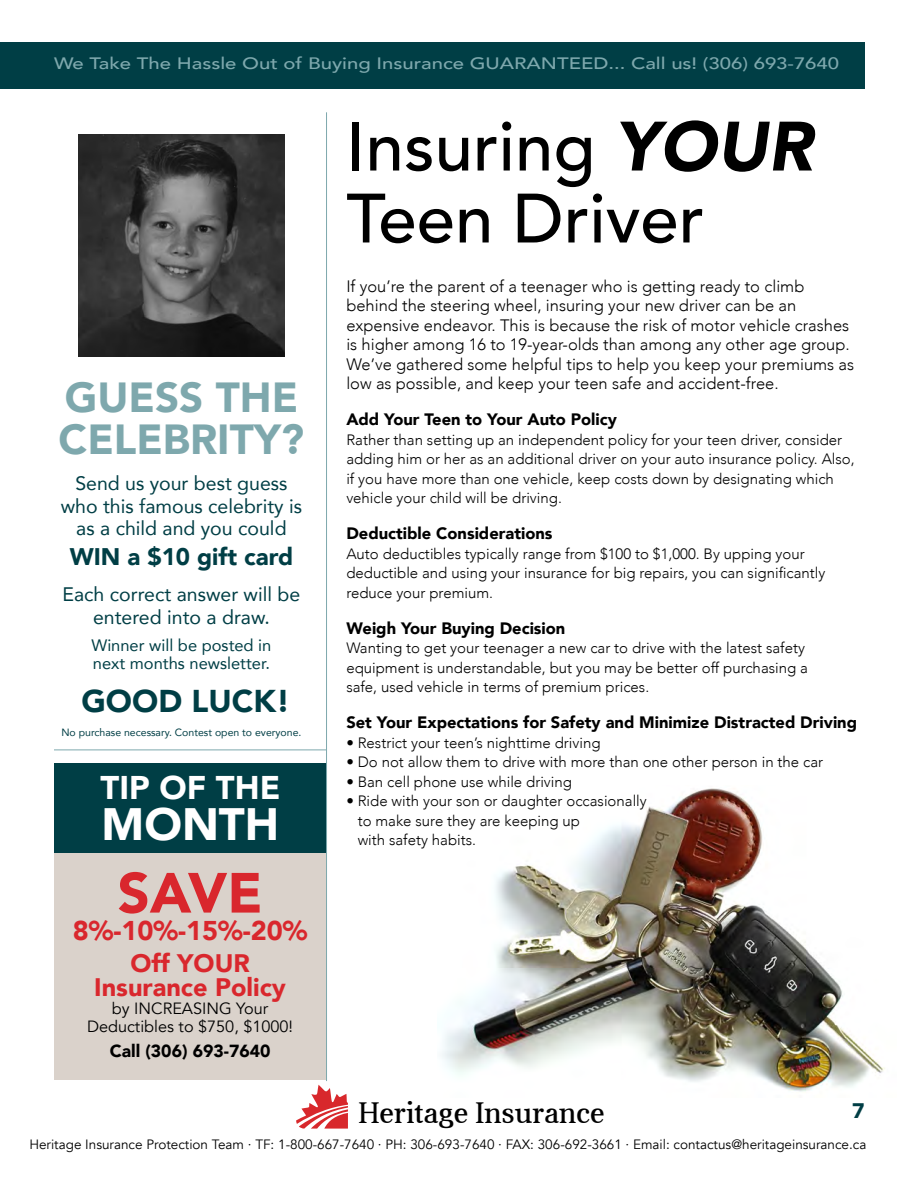
<style>
.page{position:relative;width:918px;height:1188px;background:#fff}
.page>*{position:absolute;margin:0;border:0;box-sizing:border-box;transform-origin:0 0}
.t1{font:500 69px/72px "Avenir";color:#000}
.t2{font:900 55.95px "Avenir";color:#d9272d}
.t3{font:900 45.3px "Avenir";color:#fff}
.t4{font:900 42px/42px "Avenir";color:#7ea8ad}
.t5{font:900 32.85px "Avenir";color:#fff}
.t6{font:900 31.5px "Avenir";color:#003e45}
.t7{font:30.45px "Aver";color:#17181b}
.t8{font:900 27.15px "Avenir";color:#d9272d}
.t9{font:900 25.35px "Avenir";color:#d9272d}
.t10{font:900 24px "Avenir";color:#003e45}
.t11{font:900 21px "Avenir";color:#003e45}
.t12{font:19.5px/22.5px "Avenir";color:#003e45;text-align:center}
.t13{font:900 17.55px "Avenir";color:#000}
.t14{font:300 16.5px/19.5px "Avenir";color:#000}
.t15{font:900 16.5px "Avenir";color:#000}
.t16{font:500 16.5px "Avenir";color:#7ea8ad;scale:1.23 1}
.t17{font:16.5px/18px "Avenir";color:#003e45}
.t18{font:16.2px/18px "Avenir";color:#000;text-align:center}
.t19{font:300 15px/19.5px "Avenir";color:#000}
.t20{font:13.5px "Avenir";color:#000}
.t21{font:10.5px "Avenir";color:#003e45}
.s1{font-weight:900;font-style:italic}
</style>
<div class="page">
<img style="left:441px;top:788px;width:444px;height:304px">
<div style="left:0;top:42px;width:864px;height:47px;background:#003e45"></div>
<hr style="left:54px;top:750px;width:272px;height:1px;background:#7ea8ad">
<div style="left:54px;top:851px;width:273px;height:229px;background:#dad2cb"></div>
<div style="left:54px;top:764px;width:272px;height:89px;background:#003e45"></div>
<hr style="left:326px;top:112px;width:1px;height:969px;background:#7ea8ad">
<img style="left:79px;top:134px;width:205px;height:223px">
<svg style="left:296px;top:1085px;width:52px;height:44px"></svg>
<p class="t16" style="left:54px;top:49px;width:640px">We Take The Hassle Out of Buying Insurance GUARANTEED... Call us! (306) 693-7640</p>
<p class="t4" style="left:59px;top:375px;width:247px">GUESS THE<br>CELEBRITY?</p>
<p class="t12" style="left:61px;top:471px;width:243px">Send us your best guess who this famous celebrity is as a child and you could</p>
<p class="t10" style="left:70px;top:536px;width:225px">WIN a $10 gift card</p>
<p class="t12" style="left:63px;top:582px;width:239px">Each correct answer will be entered into a draw.</p>
<p class="t17" style="left:91px;top:635px;width:182px">Winner will be posted in next months newsletter.</p>
<p class="t6" style="left:81px;top:674px;width:210px">GOOD LUCK!</p>
<p class="t21" style="left:61px;top:724px;width:241px">No purchase necessary. Contest open to everyone.</p>
<p class="t5" style="left:101px;top:760px;width:181px">TIP OF THE</p>
<p class="t3" style="left:102px;top:785px;width:179px">MONTH</p>
<p class="t2" style="left:118px;top:845px;width:146px">SAVE</p>
<p class="t8" style="left:73px;top:907px;width:236px">8%-10%-15%-20%</p>
<p class="t9" style="left:130px;top:942px;width:121px">Off YOUR</p>
<p class="t9" style="left:94px;top:965px;width:193px">Insurance Policy</p>
<p class="t18" style="left:87px;top:1000px;width:208px">by INCREASING Your<br>Deductibles to $750, $1000!</p>
<p class="t13" style="left:110px;top:1036px;width:162px">Call (306) 693-7640</p>
<p class="t1" style="left:346px;top:107px;width:468px">Insuring <span class="s1">YOUR<br></span>Teen Driver</p>
<p class="t14" style="left:346px;top:276px;width:460px">If you’re the parent of a teenager who is getting ready to climb</p>
<p class="t14" style="left:346px;top:296px;width:452px">behind the steering wheel, insuring your new driver can be an</p>
<p class="t14" style="left:346px;top:315px;width:509px">expensive endeavor. This is because the risk of motor vehicle crashes is higher among 16 to 19-year-olds than among any other age group.<br>We’ve gathered some helpful tips to help you keep your premiums as low as possible, and keep your teen safe and accident-free.</p>
<p class="t15" style="left:346px;top:406px;width:272px">Add Your Teen to Your Auto Policy</p>
<p class="t19" style="left:346px;top:430px;width:510px">Rather than setting up an independent policy for your teen driver, consider adding him or her as an additional driver on your auto insurance policy. Also, if you have more than one vehicle, keep costs down by designating which vehicle your child will be driving.</p>
<p class="t15" style="left:346px;top:520px;width:208px">Deductible Considerations</p>
<p class="t19" style="left:346px;top:544px;width:481px">Auto deductibles typically range from $100 to $1,000. By upping your deductible and using your insurance for big repairs, you can significantly reduce your premium.</p>
<p class="t15" style="left:346px;top:614px;width:221px">Weigh Your Buying Decision</p>
<p class="t19" style="left:346px;top:639px;width:460px">Wanting to get your teenager a new car to drive with the latest safety</p>
<p class="t19" style="left:346px;top:658px;width:463px">equipment is understandable, but you may be better off purchasing a</p>
<p class="t19" style="left:346px;top:678px;width:304px">safe, used vehicle in terms of premium prices.</p>
<p class="t15" style="left:346px;top:709px;width:512px">Set Your Expectations for Safety and Minimize Distracted Driving</p>
<p class="t19" style="left:346px;top:733px;width:256px">• Restrict your teen’s nighttime driving</p>
<p class="t19" style="left:346px;top:753px;width:478px">• Do not allow them to drive with more than one other person in the car</p>
<p class="t19" style="left:346px;top:772px;width:227px">• Ban cell phone use while driving</p>
<p class="t19" style="left:358px;top:792px;width:291px;text-indent:-11px">• Ride with your son or daughter occasionally to make sure they are keeping up<br>with safety habits.</p>
<p class="t7" style="left:358px;top:1097px;width:250px">Heritage Insurance</p>
<p class="t11" style="left:852px;top:1093px;width:14px">7</p>
<p class="t20" style="left:29px;top:1136px;width:839px">Heritage Insurance Protection Team · TF: 1-800-667-7640 · PH: 306-693-7640 · FAX: 306-692-3661 · Email: contactus@heritageinsurance.ca</p>
</div>
